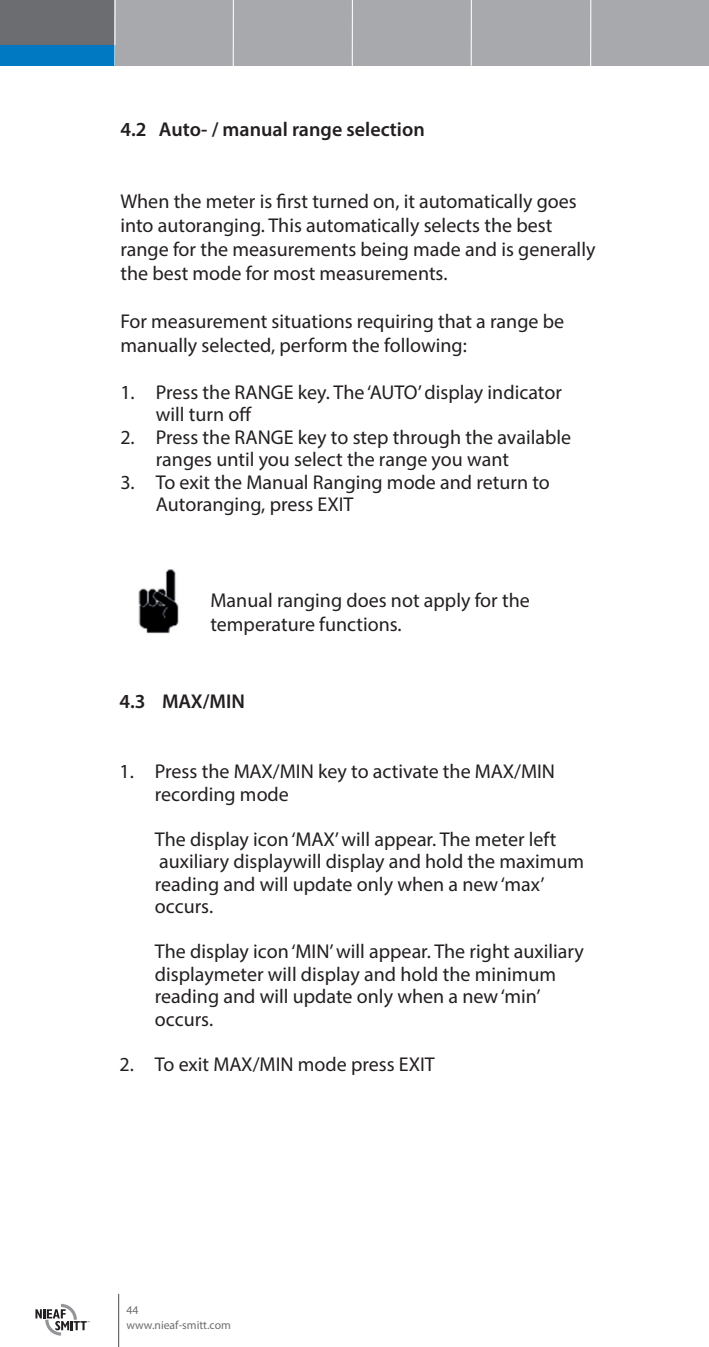
<style>
.page{position:relative;width:709px;height:1347px;background:#fff}
.page>*{position:absolute;margin:0;border:0;box-sizing:border-box;transform-origin:0 0}
.Subtitel{font:20px/22.5px "Myriad Pro";color:#231f20}
.Subtitel-2{font:600 20px "Myriad Pro";color:#231f20}
.t1{font:11.75px/15px "Myriad Pro";color:#6c6d70}
</style>
<div class="page">
<div style="left:0;top:0;width:709px;height:66px;background:#a8a9ad"></div>
<div style="left:0;top:0;width:114px;height:57px;background:#6c6d70"></div>
<div style="left:0;top:45px;width:115px;height:21px;background:#0079c2"></div>
<hr style="left:114px;top:0;width:2px;height:67px;background:#fff">
<hr style="left:233px;top:0;width:1px;height:66px;background:#fff">
<hr style="left:352px;top:0;width:1px;height:67px;background:#fff">
<hr style="left:470px;top:0;width:2px;height:66px;background:#fff">
<hr style="left:590px;top:0;width:1px;height:66px;background:#fff">
<hr style="left:118px;top:1293px;width:1px;height:53px;background:#524a47">
<svg style="left:35px;top:1303px;width:55px;height:32px"></svg>
<img style="left:138px;top:569px;width:41px;height:65px">
<p class="Subtitel-2" style="left:120px;top:116px;width:306px">4.2 Auto- / manual range selection</p>
<p class="Subtitel" style="left:120px;top:189px;width:476px;line-height:24px">When the meter is first turned on, it automatically goes into autoranging. This automatically selects the best range for the measurements being made and is generally the best mode for most measurements.</p>
<p class="Subtitel" style="left:120px;top:309px;width:445px;line-height:24px">For measurement situations requiring that a range be manually selected, perform the following:</p>
<p class="Subtitel" style="left:156px;top:380px;width:407px;text-indent:-35px">1. Press the RANGE key. The ‘AUTO’ display indicator will turn off</p>
<p class="Subtitel" style="left:156px;top:425px;width:417px;text-indent:-35px">2. Press the RANGE key to step through the available ranges until you select the range you want</p>
<p class="Subtitel" style="left:156px;top:470px;width:395px;text-indent:-35px">3. To exit the Manual Ranging mode and return to<br>Autoranging, press EXIT</p>
<p class="Subtitel" style="left:210px;top:588px;width:321px;line-height:24px">Manual ranging does not apply for the temperature functions.</p>
<p class="Subtitel-2" style="left:119px;top:688px;width:127px">4.3 MAX/MIN</p>
<p class="Subtitel" style="left:155px;top:760px;width:402px;text-indent:-35px">1. Press the MAX/MIN key to activate the MAX/MIN recording mode</p>
<p class="Subtitel" style="left:155px;top:827px;width:431px">The display icon ‘MAX’ will appear. The meter left auxiliary displaywill display and hold the maximum reading and will update only when a new ‘max’ occurs.</p>
<p class="Subtitel" style="left:155px;top:940px;width:430px">The display icon ‘MIN’ will appear. The right auxiliary displaymeter will display and hold the minimum reading and will update only when a new ‘min’ occurs.</p>
<p class="Subtitel" style="left:119px;top:1052px;width:317px">2. To exit MAX/MIN mode press EXIT</p>
<p class="t1" style="left:126px;top:1302px;width:106px">44 www.nieaf-smitt.com</p>
</div>
